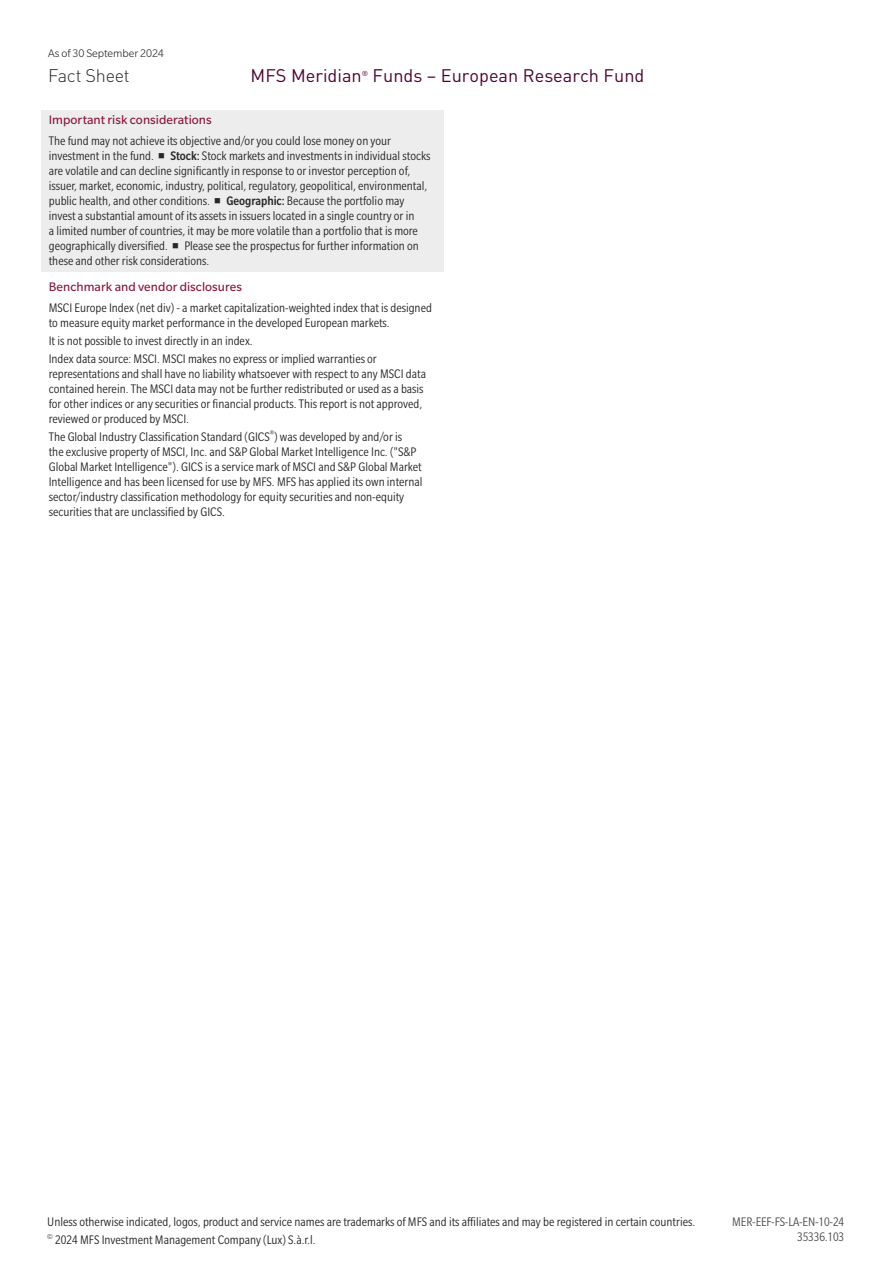
<style>
.page{position:relative;width:893px;height:1263px;background:#fff}
.page>*{position:absolute;margin:0;border:0;box-sizing:border-box;transform-origin:0 0}
.Page_Subheader{font:18px "DINOT";color:#4b0532}
.t1{font:300 18px "DINOT";letter-spacing:-.015em;color:#292829}
.Disclosure_Indented{font:condensed 13.5px/15px "Slate Std";color:#292829}
.Disclosure_gray{font:condensed 13.5px/15px "Slate Std";color:#292829}
.Disclosure{font:condensed 13.5px "Slate Std";color:#292829}
.Print_Code{font:condensed 13.5px "Slate Std";letter-spacing:-.01em;color:#4d4d4f}
.Component_Header_Left_second_pg{font:13.5px "Slate Std";letter-spacing:.005em;color:#89163e}
.Component_Header_Left_second_pg_gray{font:13.5px "Slate Std";letter-spacing:.005em;color:#89163e}
.Sidebar_Date{font:300 12px "Slate Std";color:#292829}
.Page_Subheader-2{font:7.2px "DINOT";color:#4b0532}
.s1{font-weight:500}
</style>
<div class="page">
<div style="left:41px;top:111px;width:402px;height:24px;background:#ededee"></div>
<div style="left:41px;top:135px;width:402px;height:136px;background:#ededee"></div>
<p class="Sidebar_Date" style="left:48px;top:47px;width:117px">As of 30 September 2024</p>
<h1 class="t1" style="left:48px;top:65px;width:83px">Fact Sheet</h1>
<p class="Page_Subheader" style="left:251px;top:65px;width:113px">MFS Meridian</p>
<p class="Page_Subheader-2" style="left:362px;top:69px;width:8px">®</p>
<p class="Page_Subheader" style="left:373px;top:65px;width:273px">Funds – European Research Fund</p>
<p class="Component_Header_Left_second_pg_gray" style="left:49px;top:113px;width:164px">Important risk considerations</p>
<p class="Disclosure_gray" style="left:49px;top:133px;width:383px">The fund may not achieve its objective and/or you could lose money on your investment in the fund. ■ <span class="s1">Stock:</span> Stock markets and investments in individual stocks are volatile and can decline significantly in response to or investor perception of, issuer, market, economic, industry, political, regulatory, geopolitical, environmental, public health, and other conditions. ■ <span class="s1">Geographic:</span> Because the portfolio may invest a substantial amount of its assets in issuers located in a single country or in<br>a limited number of countries, it may be more volatile than a portfolio that is more geographically diversified. ■ Please see the prospectus for further information on these and other risk considerations.</p>
<p class="Component_Header_Left_second_pg" style="left:49px;top:279px;width:195px">Benchmark and vendor disclosures</p>
<p class="Disclosure_Indented" style="left:49px;top:300px;width:385px">MSCI Europe Index (net div) - a market capitalization-weighted index that is designed to measure equity market performance in the developed European markets.</p>
<p class="Disclosure_Indented" style="left:49px;top:333px;width:205px">It is not possible to invest directly in an index.</p>
<p class="Disclosure_Indented" style="left:49px;top:351px;width:379px">Index data source: MSCI. MSCI makes no express or implied warranties or representations and shall have no liability whatsoever with respect to any MSCI data contained herein. The MSCI data may not be further redistributed or used as a basis for other indices or any securities or financial products. This report is not approved, reviewed or produced by MSCI.</p>
<p class="Disclosure_Indented" style="left:49px;top:429px;width:375px">The Global Industry Classification Standard (GICS<sup>®</sup>) was developed by and/or is<br>the exclusive property of MSCI, Inc. and S&amp;P Global Market Intelligence Inc. ("S&amp;P Global Market Intelligence"). GICS is a service mark of MSCI and S&amp;P Global Market Intelligence and has been licensed for use by MFS. MFS has applied its own internal sector/industry classification methodology for equity securities and non-equity securities that are unclassified by GICS.</p>
<p class="Disclosure" style="left:47px;top:1214px;width:649px">Unless otherwise indicated, logos, product and service names are trademarks of MFS and its affiliates and may be registered in certain countries.</p>
<p class="Disclosure" style="left:47px;top:1232px;width:270px"><sup>©</sup> 2024 MFS Investment Management Company (Lux) S.à.r.l.</p>
<p class="Print_Code" style="left:732px;top:1214px;width:113px">MER-EEF-FS-LA-EN-10-24</p>
<p class="Print_Code" style="left:797px;top:1229px;width:48px">35336.103</p>
</div>
